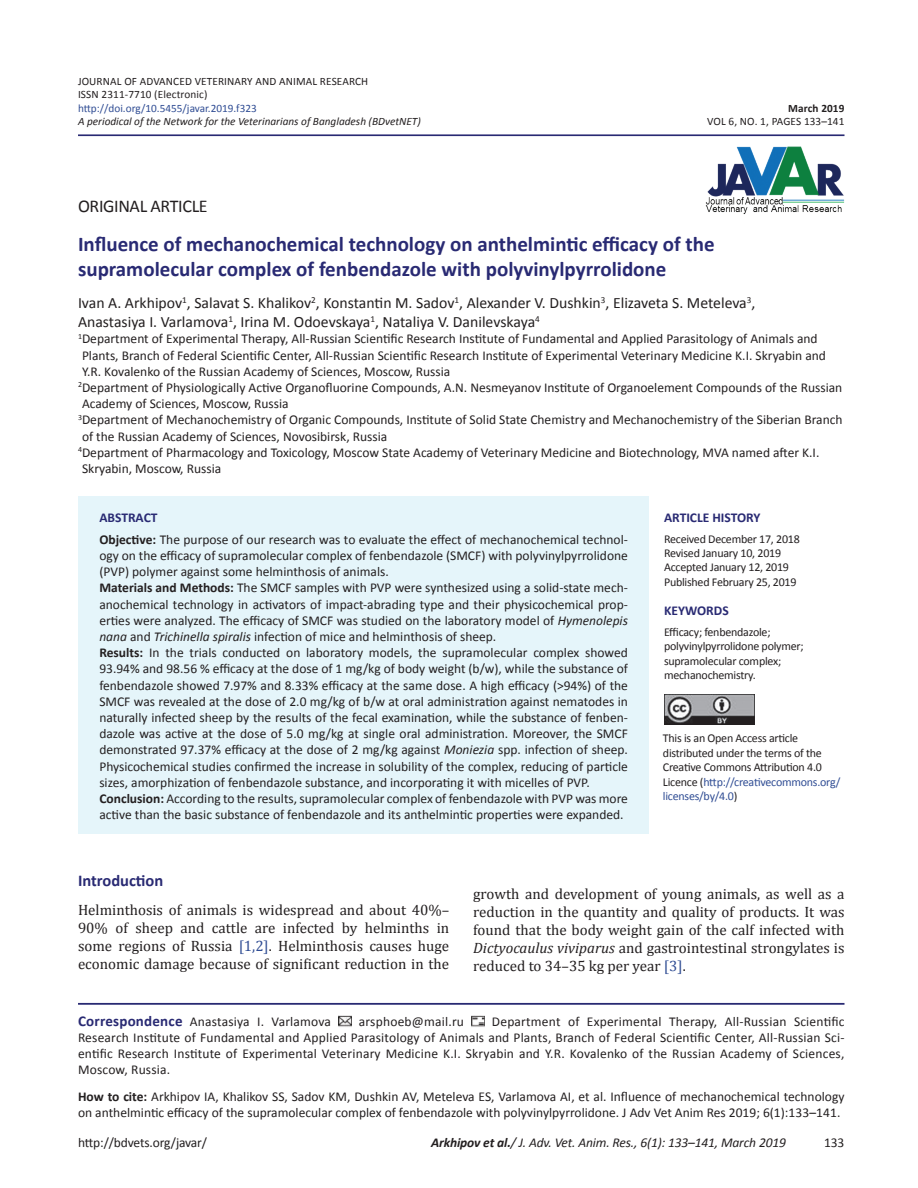
<style>
.page{position:relative;width:918px;height:1188px;background:#fff}
.page>*{position:absolute;margin:0;border:0;box-sizing:border-box;transform-origin:0 0}
.Article_Title{font:700 21px/25.2px "Calibri";color:#292a73}
.Issue_Date{font:18px "Calibri";letter-spacing:-.02em;color:#231f20}
.Head_A{font:700 16.5px "Calibri";color:#292a73}
.Authors{font:15.75px/18.9px "Calibri";color:#231f20}
.Para_1st{font:15px/18px "Cambria";color:#231f20;text-align:justify}
.ABSTRACT_TXT{font:13.5px/16.2px "Calibri";color:#231f20;text-align:justify}
.Affliation{font:13.5px/16.2px "Calibri";color:#231f20}
.Author_Deatiles{font:13.5px/16.2px "Calibri";color:#231f20;text-align:justify}
.t1{font:italic 13.5px "Calibri";letter-spacing:-.01em;color:#231f20}
.ABSTRACT_HD{font:700 13.5px "Calibri";color:#292a73}
.Issue_Date-2{font:12px/14.4px "Calibri";letter-spacing:-.02em;color:#231f20}
.VOL{font:11.25px "Calibri";letter-spacing:.01em;color:#231f20}
.DOI{font:italic 11.25px "Calibri";color:#231f20}
.VOL-2{font:11.25px "Calibri";color:#304d94}
.DOI-2{font:11.25px "Calibri";letter-spacing:.01em;color:#231f20}
.VOL-3{font:700 11.25px "Calibri";letter-spacing:.01em;color:#231f20}
.s1{font-weight:700}
.s2{font-style:italic}
.s3{color:#304d94}
.s4{font-weight:700;font-size:15px;color:#292a73}
</style>
<div class="page">
<hr style="left:78px;top:134px;width:767px;height:2px;background:#292a73">
<hr style="left:78px;top:1003px;width:767px;height:2px;background:#292a73">
<svg style="left:339px;top:1016px;width:13px;height:11px"></svg>
<svg style="left:472px;top:1016px;width:12px;height:11px"></svg>
<img style="left:705px;top:146px;width:140px;height:69px">
<div style="left:78px;top:497px;width:571px;height:337px;background:#e5f5fa"></div>
<img style="left:664px;top:694px;width:91px;height:31px">
<p class="VOL" style="left:78px;top:74px;width:292px">JOURNAL OF ADVANCED VETERINARY AND ANIMAL RESEARCH</p>
<p class="VOL" style="left:78px;top:88px;width:131px">ISSN 2311-7710 (Electronic)</p>
<p class="VOL-2" style="left:78px;top:101px;width:180px">http://doi.org/10.5455/javar.2019.f323</p>
<p class="VOL-3" style="left:788px;top:101px;width:58px">March 2019</p>
<p class="DOI" style="left:78px;top:115px;width:344px">A periodical of the Network for the Veterinarians of Bangladesh (BDvetNET)</p>
<p class="DOI-2" style="left:707px;top:115px;width:139px">VOL 6, NO. 1, PAGES 133–141</p>
<p class="Issue_Date" style="left:78px;top:195px;width:131px">ORIGINAL ARTICLE</p>
<p class="Article_Title" style="left:78px;top:230px;width:638px">Influence of mechanochemical technology on anthelmintic efficacy of the supramolecular complex of fenbendazole with polyvinylpyrrolidone</p>
<p class="Authors" style="left:78px;top:293px;width:679px">Ivan A. Arkhipov<sup>1</sup>, Salavat S. Khalikov<sup>2</sup>, Konstantin M. Sadov<sup>1</sup>, Alexander V. Dushkin<sup>3</sup>, Elizaveta S. Meteleva<sup>3</sup>,<br>Anastasiya I. Varlamova<sup>1</sup>, Irina M. Odoevskaya<sup>1</sup>, Nataliya V. Danilevskaya<sup>4</sup></p>
<p class="Affliation" style="left:78px;top:330px;width:749px"><sup>1</sup>Department of Experimental Therapy, All-Russian Scientific Research Institute of Fundamental and Applied Parasitology of Animals and<br>Plants, Branch of Federal Scientific Center, All-Russian Scientific Research Institute of Experimental Veterinary Medicine K.I. Skryabin and<br>Y.R. Kovalenko of the Russian Academy of Sciences, Moscow, Russia</p>
<p class="Affliation" style="left:78px;top:379px;width:766px"><sup>2</sup>Department of Physiologically Active Organofluorine Compounds, A.N. Nesmeyanov Institute of Organoelement Compounds of the Russian<br>Academy of Sciences, Moscow, Russia</p>
<p class="Affliation" style="left:78px;top:411px;width:766px"><sup>3</sup>Department of Mechanochemistry of Organic Compounds, Institute of Solid State Chemistry and Mechanochemistry of the Siberian Branch of the Russian Academy of Sciences, Novosibirsk, Russia</p>
<p class="Affliation" style="left:78px;top:444px;width:743px"><sup>4</sup>Department of Pharmacology and Toxicology, Moscow State Academy of Veterinary Medicine and Biotechnology, MVA named after K.I.<br>Skryabin, Moscow, Russia</p>
<p class="ABSTRACT_HD" style="left:99px;top:509px;width:60px">ABSTRACT</p>
<p class="ABSTRACT_TXT" style="left:99px;top:531px;width:530px"><span class="s1">Objective:</span> The purpose of our research was to evaluate the effect of mechanochemical technol&shy;ogy on the efficacy of supramolecular complex of fenbendazole (SMCF) with polyvinylpyrrolidone (PVP) polymer against some helminthosis of animals.</p>
<p class="ABSTRACT_TXT" style="left:99px;top:579px;width:530px"><span class="s1">Materials and Methods:</span> The SMCF samples with PVP were synthesized using a solid-state mech&shy;anochemical technology in activators of impact-abrading type and their physicochemical prop&shy;erties were analyzed. The efficacy of SMCF was studied on the laboratory model of <span class="s2">Hymenolepis nana</span> and <span class="s2">Trichinella spiralis</span> infection of mice and helminthosis of sheep.</p>
<p class="ABSTRACT_TXT" style="left:99px;top:644px;width:530px"><span class="s1">Results:</span> In the trials conducted on laboratory models, the supramolecular complex showed 93.94% and 98.56 % efficacy at the dose of 1 mg/kg of body weight (b/w), while the substance of fenbendazole showed 7.97% and 8.33% efficacy at the same dose. A high efficacy (&gt;94%) of the SMCF was revealed at the dose of 2.0 mg/kg of b/w at oral administration against nematodes in naturally infected sheep by the results of the fecal examination, while the substance of fenben&shy;dazole was active at the dose of 5.0 mg/kg at single oral administration. Moreover, the SMCF demonstrated 97.37% efficacy at the dose of 2 mg/kg against <span class="s2">Moniezia</span> spp. infection of sheep.<br>Physicochemical studies confirmed the increase in solubility of the complex, reducing of particle sizes, amorphization of fenbendazole substance, and incorporating it with micelles of PVP.</p>
<p class="ABSTRACT_TXT" style="left:99px;top:790px;width:530px"><span class="s1">Conclusion:</span> According to the results, supramolecular complex of fenbendazole with PVP was more active than the basic substance of fenbendazole and its anthelmintic properties were expanded.</p>
<p class="ABSTRACT_HD" style="left:664px;top:509px;width:98px">ARTICLE HISTORY</p>
<p class="Issue_Date-2" style="left:664px;top:531px;width:137px">Received December 17, 2018</p>
<p class="Issue_Date-2" style="left:664px;top:545px;width:119px">Revised January 10, 2019</p>
<p class="Issue_Date-2" style="left:664px;top:560px;width:126px">Accepted January 12, 2019</p>
<p class="Issue_Date-2" style="left:664px;top:574px;width:134px">Published February 25, 2019</p>
<p class="ABSTRACT_HD" style="left:664px;top:603px;width:66px">KEYWORDS</p>
<p class="Issue_Date-2" style="left:664px;top:624px;width:141px">Efficacy; fenbendazole; polyvinylpyrrolidone polymer; supramolecular complex; mechanochemistry.</p>
<p class="Issue_Date-2" style="left:663px;top:731px;width:179px">This is an Open Access article distributed under the terms of the<br>Creative Commons Attribution 4.0<br>Licence (<span class="s3">http://creativecommons.org/ licenses/by/4.0</span>)</p>
<p class="Head_A" style="left:78px;top:870px;width:87px">Introduction</p>
<p class="Para_1st" style="left:78px;top:900px;width:373px">Helminthosis of animals is widespread and about 40%– 90% of sheep and cattle are infected by helminths in some regions of Russia <span class="s3">[1,2]</span>. Helminthosis causes huge economic damage because of significant reduction in the</p>
<p class="Para_1st" style="left:473px;top:885px;width:373px">growth and development of young animals, as well as a reduction in the quantity and quality of products. It was found that the body weight gain of the calf infected with <span class="s2">Dictyocaulus viviparus</span> and gastrointestinal strongylates is reduced to 34–35 kg per year <span class="s3">[3]</span>.</p>
<p class="Author_Deatiles" style="left:78px;top:1013px;width:255px"><span class="s4">Correspondence</span> Anastasiya I. Varlamova</p>
<p class="Author_Deatiles" style="left:359px;top:1013px;width:107px">arsphoeb@mail.ru</p>
<p class="Author_Deatiles" style="left:78px;top:1013px;width:768px;text-indent:414px">Department of Experimental Therapy, All-Russian Scientific Research Institute of Fundamental and Applied Parasitology of Animals and Plants, Branch of Federal Scientific Center, All-Russian Sci&shy;entific Research Institute of Experimental Veterinary Medicine K.I. Skryabin and Y.R. Kovalenko of the Russian Academy of Sciences, Moscow, Russia.</p>
<p class="Author_Deatiles" style="left:78px;top:1088px;width:768px"><span class="s1">How to cite:</span> Arkhipov IA, Khalikov SS, Sadov KM, Dushkin AV, Meteleva ES, Varlamova AI, et al. Influence of mechanochemical technology on anthelmintic efficacy of the supramolecular complex of fenbendazole with polyvinylpyrrolidone. J Adv Vet Anim Res 2019; 6(1):133–141.</p>
<p class="ABSTRACT_TXT" style="left:78px;top:1133px;width:131px">http://bdvets.org/javar/</p>
<p class="t1" style="left:431px;top:1134px;width:356px"><span class="s1">Arkhipov et al.</span>/ J. Adv. Vet. Anim. Res., 6(1): 133–141, March 2019</p>
<p class="ABSTRACT_TXT" style="left:824px;top:1133px;width:22px">133</p>
</div>
